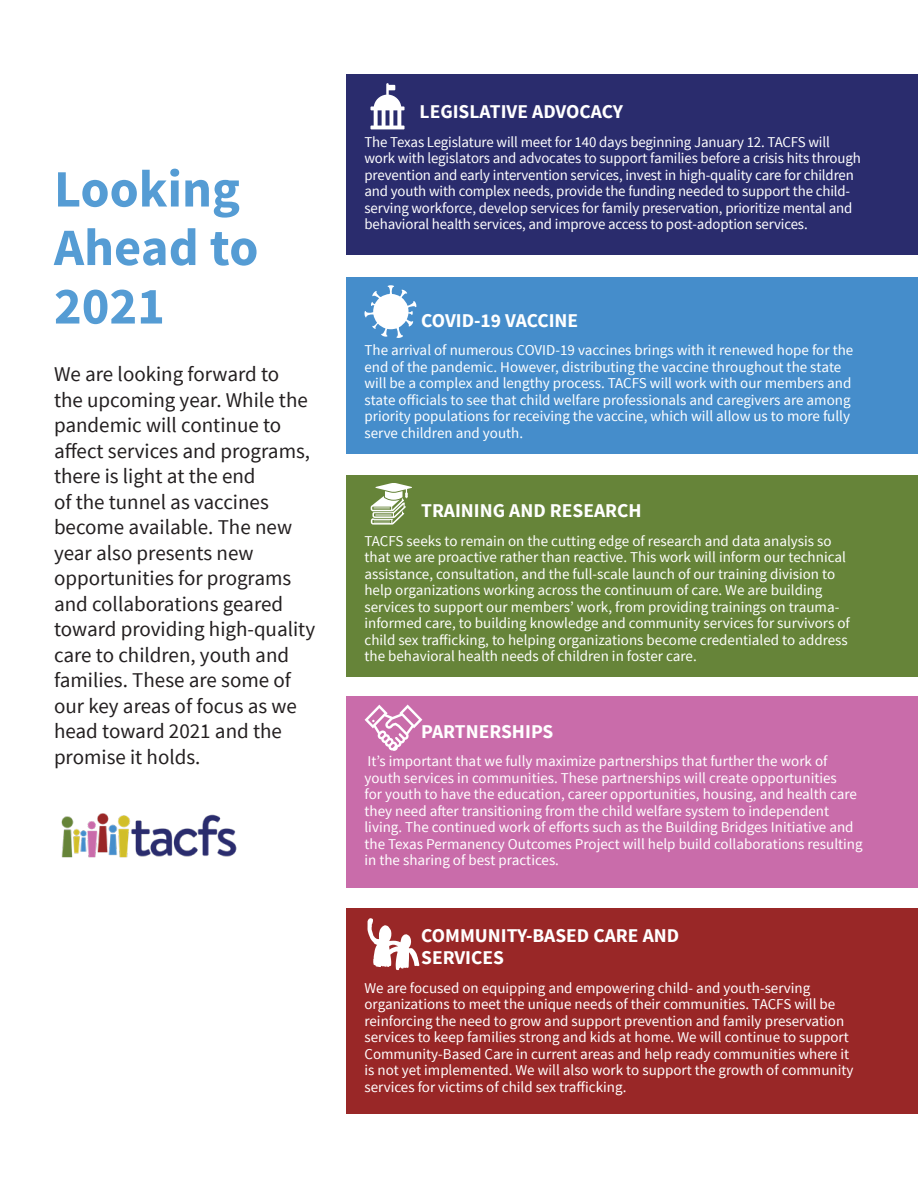
<style>
.page{position:relative;width:918px;height:1188px;background:#fff}
.page>*{position:absolute;margin:0;border:0;box-sizing:border-box;transform-origin:0 0}
.t1{font:700 52.5px/58.5px "Source Sans Pro";color:#559cd4}
.t2{font:21px/25.5px "Source Sans Pro";color:#231f20}
.t3{font:700 19.5px/22.5px "Source Sans Pro";color:#fff}
.t4{font:15px/16.5px "Source Sans Pro";color:#fff}
</style>
<div class="page">
<div style="left:347px;top:908px;width:571px;height:205px;background:#992727"></div>
<div style="left:347px;top:697px;width:571px;height:191px;background:#c96caa"></div>
<div style="left:347px;top:475px;width:571px;height:202px;background:#668439"></div>
<div style="left:347px;top:278px;width:571px;height:176px;background:#458dcb"></div>
<div style="left:347px;top:74px;width:571px;height:181px;background:#2a2c6d"></div>
<img style="left:61px;top:813px;width:176px;height:45px">
<svg style="left:371px;top:83px;width:34px;height:46px"></svg>
<svg style="left:364px;top:285px;width:53px;height:53px"></svg>
<svg style="left:371px;top:483px;width:41px;height:42px"></svg>
<svg style="left:365px;top:705px;width:57px;height:46px"></svg>
<svg style="left:367px;top:918px;width:52px;height:52px"></svg>
<p class="t1" style="left:54px;top:162px;width:206px">Looking<br>Ahead to<br>2021</p>
<p class="t2" style="left:54px;top:362px;width:263px">We are looking forward to<br>the upcoming year. While the pandemic will continue to affect services and programs, there is light at the end<br>of the tunnel as vaccines become available. The new year also presents new opportunities for programs and collaborations geared toward providing high-quality care to children, youth and families. These are some of our key areas of focus as we head toward 2021 and the promise it holds.</p>
<p class="t3" style="left:420px;top:101px;width:205px">LEGISLATIVE ADVOCACY</p>
<p class="t4" style="left:364px;top:134px;width:498px">The Texas Legislature will meet for 140 days beginning January 12. TACFS will work with legislators and advocates to support families before a crisis hits through prevention and early intervention services, invest in high-quality care for children and youth with complex needs, provide the funding needed to support the child&shy;serving workforce, develop services for family preservation, prioritize mental and behavioral health services, and improve access to post-adoption services.</p>
<p class="t3" style="left:421px;top:310px;width:158px">COVID-19 VACCINE</p>
<p class="t4" style="left:364px;top:342px;width:490px">The arrival of numerous COVID-19 vaccines brings with it renewed hope for the end of the pandemic. However, distributing the vaccine throughout the state will be a complex and lengthy process. TACFS will work with our members and state officials to see that child welfare professionals and caregivers are among priority populations for receiving the vaccine, which will allow us to more fully serve children and youth.</p>
<p class="t3" style="left:421px;top:500px;width:222px">TRAINING AND RESEARCH</p>
<p class="t4" style="left:364px;top:533px;width:487px">TACFS seeks to remain on the cutting edge of research and data analysis so that we are proactive rather than reactive. This work will inform our technical assistance, consultation, and the full-scale launch of our training division to help organizations working across the continuum of care. We are building services to support our members’ work, from providing trainings on trauma&shy;informed care, to building knowledge and community services for survivors of child sex trafficking, to helping organizations become credentialed to address the behavioral health needs of children in foster care.</p>
<p class="t3" style="left:421px;top:721px;width:134px">PARTNERSHIPS</p>
<p class="t4" style="left:364px;top:753px;width:500px">It’s important that we fully maximize partnerships that further the work of youth services in communities. These partnerships will create opportunities<br>for youth to have the education, career opportunities, housing, and health care they need after transitioning from the child welfare system to independent living. The continued work of efforts such as the Building Bridges Initiative and the Texas Permanency Outcomes Project will help build collaborations resulting in the sharing of best practices.</p>
<p class="t3" style="left:421px;top:925px;width:259px">COMMUNITY-BASED CARE AND<br>SERVICES</p>
<p class="t4" style="left:364px;top:980px;width:491px">We are focused on equipping and empowering child- and youth-serving organizations to meet the unique needs of their communities. TACFS will be reinforcing the need to grow and support prevention and family preservation services to keep families strong and kids at home. We will continue to support Community-Based Care in current areas and help ready communities where it is not yet implemented. We will also work to support the growth of community services for victims of child sex trafficking.</p>
</div>
